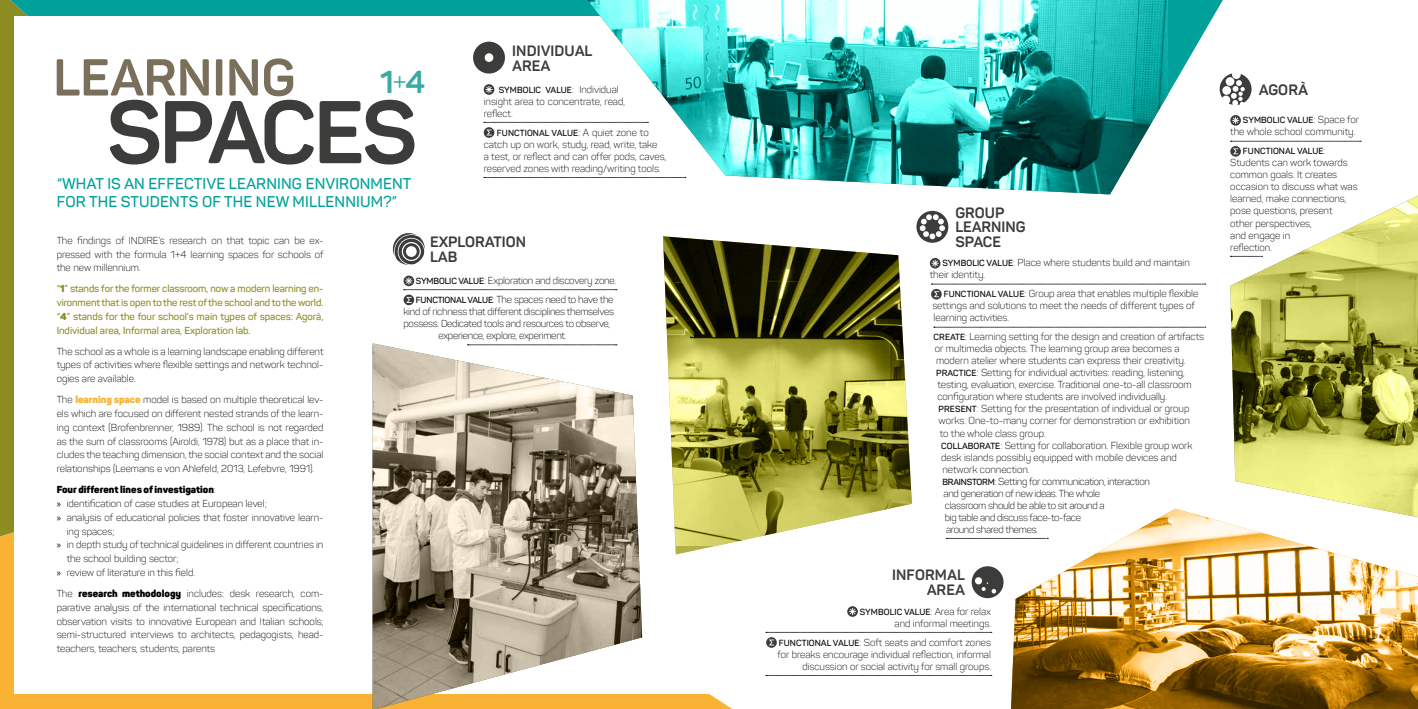
<style>
.page{position:relative;width:1418px;height:709px;background:#fff}
.page>*{position:absolute;margin:0;border:0;box-sizing:border-box;transform-origin:0 0}
.t1{font:700 87.5px "Panton";letter-spacing:-.03em;color:#3c3c3b}
.t2{font:700 51.12px "Panton";color:#796f5a}
.t3{font:700 31.25px "Panton";color:#39aaa4}
.t4{font:600 15.38px/18.5px "Panton";letter-spacing:.01em;color:#00a19a}
.t5{font:700 14.88px/14.9px "Panton";color:#3c3c3b}
.t6{font:300 10px/12px "Panton";color:#000}
.t7{font:300 10px/19.1px "Panton";letter-spacing:-.025em;color:#000}
.t8{font:600 10px/13.8px "Panton";color:#8b8c21;text-align:justify}
.t9{font:300 10px "Panton";letter-spacing:-.03em;color:#000}
.t10{font:900 10px "Panton";color:#000}
.t11{font:600 8.75px "Panton";letter-spacing:.01em;color:#000}
.s1{font-weight:400;font-size:24.62px}
.s2{font-weight:300;font-size:10px}
.s3{font-weight:900}
.s4{font-weight:900;color:#f9b234}
.s5{font-weight:300}
.s6{font-family:"Myriad Pro";font-weight:400}
.s7{font-weight:600;font-size:8.75px}
</style>
<div class="page">
<svg style="left:0;top:536px;width:732px;height:173px;fill:#f9b234"></svg>
<div style="left:0;top:0;width:14px;height:536px;background:#8b8c21"></div>
<svg style="left:10px;top:0;width:577px;height:151px;background:#0da093"></svg>
<div style="left:15px;top:16px;width:694px;height:677px;background:#fff"></div>
<svg style="left:675px;top:545px;width:57px;height:9px"></svg>
<img style="left:663px;top:236px;width:248px;height:309px">
<svg style="left:897px;top:508px;width:113px;height:168px"></svg>
<img style="left:1010px;top:508px;width:407px;height:201px">
<img style="left:1230px;top:196px;width:187px;height:321px">
<img style="left:372px;top:343px;width:270px;height:366px">
<svg style="left:1166px;top:0;width:56px;height:98px"></svg>
<img style="left:587px;top:0;width:579px;height:194px">
<svg style="left:916px;top:211px;width:32px;height:32px"></svg>
<svg style="left:1219px;top:73px;width:32px;height:32px"></svg>
<svg style="left:971px;top:566px;width:32px;height:32px"></svg>
<svg style="left:766px;top:675px;width:225px;height:1px"></svg>
<svg style="left:847px;top:606px;width:10px;height:11px"></svg>
<svg style="left:766px;top:632px;width:225px;height:16px"></svg>
<svg style="left:473px;top:42px;width:32px;height:32px"></svg>
<svg style="left:484px;top:177px;width:202px;height:1px"></svg>
<svg style="left:483px;top:84px;width:11px;height:11px"></svg>
<svg style="left:483px;top:122px;width:165px;height:16px"></svg>
<svg style="left:933px;top:327px;width:272px;height:1px"></svg>
<svg style="left:946px;top:538px;width:102px;height:1px"></svg>
<svg style="left:929px;top:258px;width:11px;height:10px"></svg>
<svg style="left:931px;top:284px;width:274px;height:15px"></svg>
<svg style="left:1230px;top:256px;width:32px;height:1px"></svg>
<svg style="left:1230px;top:115px;width:10px;height:11px"></svg>
<svg style="left:1230px;top:141px;width:131px;height:16px"></svg>
<svg style="left:393px;top:233px;width:32px;height:32px"></svg>
<svg style="left:467px;top:344px;width:150px;height:1px"></svg>
<svg style="left:403px;top:275px;width:214px;height:30px"></svg>
<h2 class="t2" style="left:53px;top:46px;width:244px">LEARNING</h2>
<h1 class="t1" style="left:106px;top:78px;width:312px">SPACES</h1>
<h3 class="t3" style="left:380px;top:63px;width:47px">1<span class="s1">+</span>4</h3>
<h3 class="t4" style="left:57px;top:174px;width:356px">“WHAT IS AN EFFECTIVE LEARNING ENVIRONMENT<br>FOR THE STUDENTS OF THE NEW MILLENNIUM?”</h3>
<h3 class="t5" style="left:512px;top:43px;width:82px">INDIVIDUAL<br>AREA</h3>
<p class="t11" style="left:499px;top:84px;width:121px">SYMBOLIC VALUE<span class="s2">: Individual</span></p>
<p class="t6" style="left:483px;top:95px;width:143px">insight area to concentrate, read, reflect.</p>
<p class="t11" style="left:497px;top:127px;width:153px">FUNCTIONAL VALUE<span class="s2">: A quiet zone to</span></p>
<p class="t6" style="left:483px;top:138px;width:184px">catch up on work, study, read, write, take<br>a test, or reflect and can offer pods, caves, reserved zones with reading/writing tools.</p>
<p class="t6" style="left:57px;top:233px;width:268px;line-height:13.8px;text-align:justify">The findings of INDIRE’s research on that topic can be ex&shy;pressed with the formula 1+4 learning spaces for schools of the new millennium.</p>
<p class="t8" style="left:57px;top:282px;width:268px">“<span class="s3">1</span>” stands for the former classroom, now a modern learning en&shy;vironment that is open to the rest of the school and to the world. “<span class="s3">4</span>” stands for the four school’s main types of spaces: Agorà, Individual area, Informal area, Exploration lab.</p>
<p class="t6" style="left:57px;top:344px;width:268px;line-height:13.8px;text-align:justify">The school as a whole is a learning landscape enabling different types of activities where flexible settings and network technol&shy;ogies are available.</p>
<p class="t6" style="left:57px;top:393px;width:268px;line-height:13.8px;text-align:justify">The <span class="s4">learning space</span> model is based on multiple theoretical lev&shy;els which are focused on different nested strands of the learn&shy;ing context (Brofenbrenner, 1989). The school is not regarded as the sum of classrooms (Airoldi, 1978) but as a place that in&shy;cludes the teaching dimension, the social context and the social relationships (Leemans e von Ahlefeld, 2013, Lefebvre, 1991).</p>
<p class="t10" style="left:57px;top:483px;width:161px">Four different lines of investigation<span class="s5">:</span></p>
<p class="t6" style="left:57px;top:497px;width:212px"><span class="s6">»</span> identification of case studies at European level;</p>
<p class="t6" style="left:57px;top:511px;width:268px"><span class="s6">»</span> analysis of educational policies that foster innovative learn-</p>
<p class="t6" style="left:67px;top:525px;width:50px">ing spaces;</p>
<p class="t6" style="left:57px;top:539px;width:268px"><span class="s6">»</span> in depth study of technical guidelines in different countries in</p>
<p class="t6" style="left:67px;top:552px;width:114px">the school building sector;</p>
<p class="t6" style="left:57px;top:566px;width:140px"><span class="s6">»</span> review of literature in this field.</p>
<p class="t6" style="left:57px;top:586px;width:268px;line-height:13.8px;text-align:justify">The <span class="s3">research methodology</span> includes: desk research, com&shy;parative analysis of the international technical specifications, observation visits to innovative European and Italian schools, semi-structured interviews to architects, pedagogists, head&shy;teachers, teachers, students, parents</p>
<h3 class="t5" style="left:430px;top:234px;width:97px">EXPLORATION<br>LAB</h3>
<p class="t7" style="left:416px;top:271px;width:202px"><span class="s7">SYMBOLIC VALUE</span>: Exploration and discovery zone.<br><span class="s7">FUNCTIONAL VALUE</span>: The spaces need to have the</p>
<p class="t7" style="left:403px;top:302px;width:212px">kind of richness that different disciplines themselves</p>
<p class="t7" style="left:403px;top:314px;width:208px">possess. Dedicated tools and resources to observe,</p>
<p class="t7" style="left:438px;top:326px;width:129px">experience, explore, experiment.</p>
<h3 class="t5" style="left:955px;top:205px;width:72px">GROUP<br>LEARNING<br>SPACE</h3>
<p class="t6" style="left:929px;top:257px;width:261px;text-indent:13px"><span class="s7">SYMBOLIC VALUE</span>: Place where students build and maintain their identity.</p>
<p class="t6" style="left:932px;top:288px;width:267px;text-indent:11px"><span class="s7">FUNCTIONAL VALUE</span>: Group area that enables multiple flexible settings and solutions to meet the needs of different types of learning activities.</p>
<p class="t6" style="left:933px;top:331px;width:272px"><span class="s7">CREATE</span>: Learning setting for the design and creation of artifacts</p>
<p class="t6" style="left:934px;top:343px;width:246px">or multimedia objects. The learning group area becomes a</p>
<p class="t6" style="left:936px;top:355px;width:251px">modern atelier where students can express their creativity.</p>
<p class="t6" style="left:936px;top:367px;width:250px"><span class="s7">PRACTICE</span>: Setting for individual activities: reading, listening,</p>
<p class="t6" style="left:937px;top:379px;width:256px">testing, evaluation, exercise. Traditional one-to-all classroom</p>
<p class="t6" style="left:937px;top:391px;width:231px">configuration where students are involved individually.</p>
<p class="t6" style="left:938px;top:403px;width:252px"><span class="s7">PRESENT</span>: Setting for the presentation of individual or group</p>
<p class="t6" style="left:938px;top:415px;width:253px">works. One-to-many corner for demonstration or exhibition</p>
<p class="t6" style="left:939px;top:427px;width:107px">to the whole class group.</p>
<p class="t6" style="left:941px;top:439px;width:253px"><span class="s7">COLLABORATE</span>: Setting for collaboration. Flexible group work</p>
<p class="t6" style="left:941px;top:451px;width:237px">desk islands possibly equipped with mobile devices and</p>
<p class="t6" style="left:942px;top:463px;width:89px">network connection.</p>
<p class="t9" style="left:942px;top:475px;width:209px"><span class="s7">BRAINSTORM</span>: Setting for communication, interaction</p>
<p class="t9" style="left:943px;top:487px;width:158px">and generation of new ideas. The whole</p>
<p class="t9" style="left:944px;top:499px;width:161px">classroom should be able to sit around a</p>
<p class="t9" style="left:944px;top:511px;width:138px">big table and discuss face-to-face</p>
<p class="t9" style="left:946px;top:523px;width:93px">around shared themes.</p>
<h3 class="t5" style="left:892px;top:567px;width:74px;text-align:right">INFORMAL<br>AREA</h3>
<p class="t11" style="left:860px;top:606px;width:133px">SYMBOLIC VALUE<span class="s2">: Area for relax</span></p>
<p class="t6" style="left:778px;top:613px;width:214px;line-height:19.1px;text-align:right">and informal meetings.<br><span class="s7">FUNCTIONAL VALUE</span>: Soft seats and comfort zones</p>
<p class="t6" style="left:777px;top:648px;width:215px;text-align:right">for breaks encourage individual reflection, informal discussion or social activity for small groups.</p>
<h3 class="t5" style="left:1258px;top:82px;width:51px">AGORÀ</h3>
<p class="t11" style="left:1242px;top:115px;width:118px">SYMBOLIC VALUE<span class="s2">: Space for</span></p>
<p class="t6" style="left:1230px;top:126px;width:126px">the whole school community.</p>
<p class="t11" style="left:1242px;top:146px;width:84px">FUNCTIONAL VALUE<span class="s2">:</span></p>
<p class="t6" style="left:1230px;top:157px;width:129px">Students can work towards common goals. It creates occasion to discuss what was learned, make connections, pose questions, present other perspectives,<br>and engage in<br>reflection.</p>
</div>
